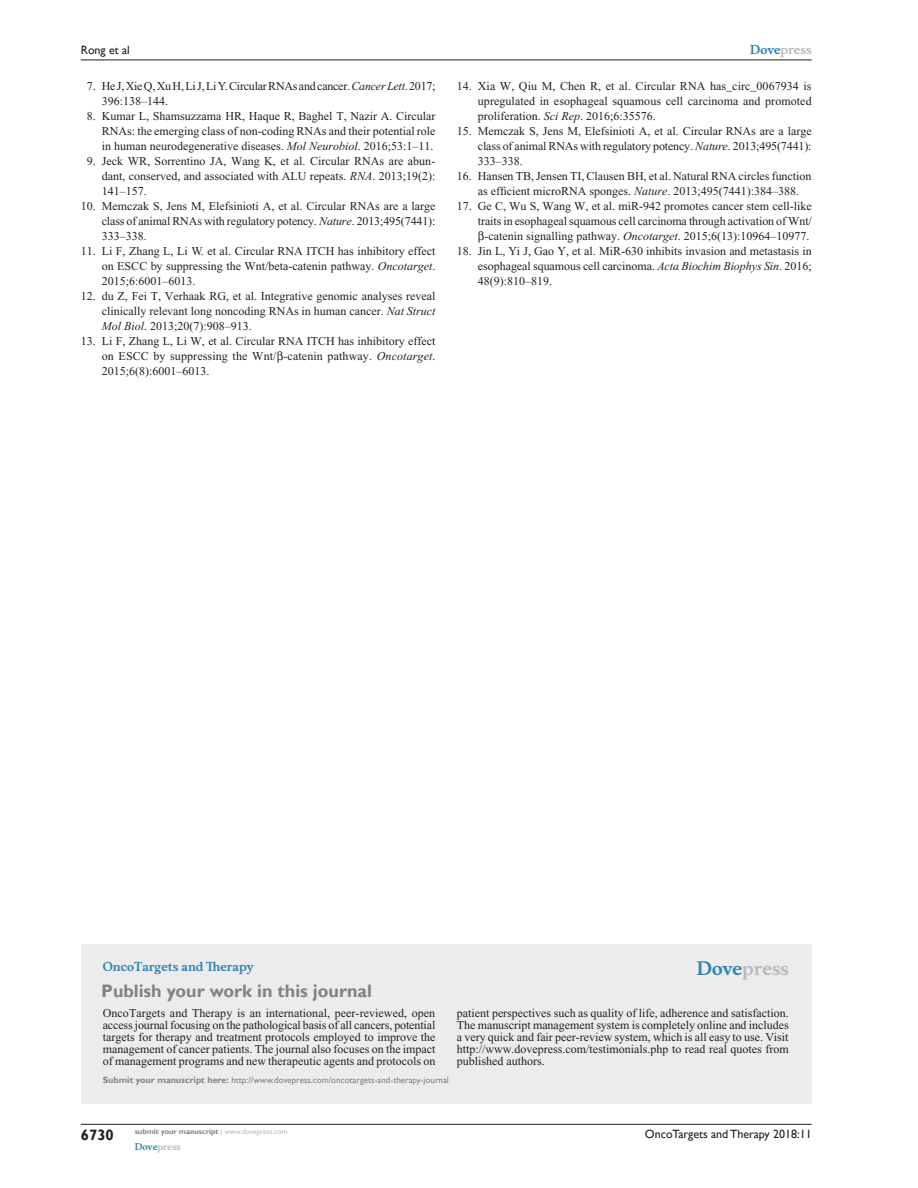
<style>
.page{position:relative;width:918px;height:1188px;background:#fff}
.page>*{position:absolute;margin:0;border:0;box-sizing:border-box;transform-origin:0 0}
.PromBx-H1{font:700 18px "Gill Sans";color:#808285}
.PromBx-Brand{font:700 18px "Musee";color:#b8b9bc}
.t1{font:700 15px "Gill Sans";color:#231f20}
.RefNL2{font:12px/15px "Times New Roman";color:#231f20;text-align:justify}
.PromBx-Tx{font:12px/12px "Times New Roman";color:#231f20;text-align:justify}
.RefNL2-2{font:12px/15px "Times New Roman";letter-spacing:-.02em;color:#231f20}
.t2{font:12px "Gill Sans";color:#231f20}
.PromBx-JrnlName{font:700 12px "Musee";color:#3485ae}
.t3{font:700 12px "Musee";color:#b8b9bc}
.PromBx-SubmitMssWebA{font:9px "Gill Sans";color:#808285}
.t4{font:700 9px "Musee";color:#b8b9bc}
.t5{font:700 7.5px "Gill Sans";color:#808285}
.s1{font-style:italic}
.s2{color:#3485ae}
.s3{font-weight:700}
.s4{font-weight:400;color:#b8b9bc}
</style>
<div class="page">
<div style="left:81px;top:944px;width:731px;height:159px;background:#ececee"></div>
<hr style="left:81px;top:1124px;width:731px;height:1px;background:#231f20">
<hr style="left:81px;top:60px;width:731px;height:1px;background:#231f20">
<p class="t2" style="left:81px;top:43px;width:51px">Rong et al</p>
<p class="RefNL2-2" style="left:102px;top:79px;width:335px;text-indent:-15px">7. He J, Xie Q, Xu H, Li J, Li Y. Circular RNAs and cancer. <span class="s1">Cancer Lett</span>. 2017;<br>396:138–144.</p>
<p class="RefNL2" style="left:102px;top:109px;width:335px;text-indent:-15px">8. Kumar L, Shamsuzzama HR, Haque R, Baghel T, Nazir A. Circular RNAs: the emerging class of non-coding RNAs and their potential role in human neurodegenerative diseases. <span class="s1">Mol Neurobiol</span>. 2016;53:1–11.</p>
<p class="RefNL2" style="left:102px;top:154px;width:335px;text-indent:-15px">9. Jeck WR, Sorrentino JA, Wang K, et al. Circular RNAs are abun&shy;dant, conserved, and associated with ALU repeats. <span class="s1">RNA</span>. 2013;19(2):<br>141–157.</p>
<p class="RefNL2" style="left:102px;top:199px;width:335px;text-indent:-21px">10. Memczak S, Jens M, Elefsinioti A, et al. Circular RNAs are a large class of animal RNAs with regulatory potency. <span class="s1">Nature</span>. 2013;495(7441):<br>333–338.</p>
<p class="RefNL2" style="left:102px;top:244px;width:335px;text-indent:-21px">11. Li F, Zhang L, Li W. et al. Circular RNA ITCH has inhibitory effect on ESCC by suppressing the Wnt/beta-catenin pathway. <span class="s1">Oncotarget</span>.<br>2015;6:6001–6013.</p>
<p class="RefNL2" style="left:102px;top:289px;width:335px;text-indent:-21px">12. du Z, Fei T, Verhaak RG, et al. Integrative genomic analyses reveal clinically relevant long noncoding RNAs in human cancer. <span class="s1">Nat Struct Mol Biol</span>. 2013;20(7):908–913.</p>
<p class="RefNL2" style="left:102px;top:334px;width:335px;text-indent:-21px">13. Li F, Zhang L, Li W, et al. Circular RNA ITCH has inhibitory effect on ESCC by suppressing the Wnt/ -catenin pathway. <span class="s1">Oncotarget</span>.<br>2015;6(8):6001–6013.</p>
<p class="t3" style="left:750px;top:43px;width:63px"><span class="s2">Dove</span>press</p>
<p class="RefNL2" style="left:478px;top:79px;width:335px;text-indent:-21px">14. Xia W, Qiu M, Chen R, et al. Circular RNA has_circ_0067934 is upregulated in esophageal squamous cell carcinoma and promoted proliferation. <span class="s1">Sci Rep</span>. 2016;6:35576.</p>
<p class="RefNL2" style="left:478px;top:124px;width:335px;text-indent:-21px">15. Memczak S, Jens M, Elefsinioti A, et al. Circular RNAs are a large class of animal RNAs with regulatory potency. <span class="s1">Nature</span>. 2013;495(7441):<br>333–338.</p>
<p class="RefNL2" style="left:478px;top:169px;width:335px;text-indent:-21px">16. Hansen TB, Jensen TI, Clausen BH, et al. Natural RNA circles function as efficient microRNA sponges. <span class="s1">Nature</span>. 2013;495(7441):384–388.</p>
<p class="RefNL2" style="left:457px;top:199px;width:357px;text-align:right">17. Ge C, Wu S, Wang W, et al. miR-942 promotes cancer stem cell-like traits in esophageal squamous cell carcinoma through activation of Wnt/ -catenin signalling pathway. <span class="s1">Oncotarget</span>. 2015;6(13):10964–10977.</p>
<p class="RefNL2" style="left:478px;top:244px;width:335px;text-indent:-21px">18. Jin L, Yi J, Gao Y, et al. MiR-630 inhibits invasion and metastasis in esophageal squamous cell carcinoma. <span class="s1">Acta Biochim Biophys Sin</span>. 2016; 48(9):810–819.</p>
<p class="PromBx-JrnlName" style="left:103px;top:959px;width:152px">OncoTargets and Therapy</p>
<p class="PromBx-H1" style="left:101px;top:980px;width:272px">Publish your work in this journal</p>
<p class="PromBx-Brand" style="left:697px;top:958px;width:94px"><span class="s2">Dove</span>press</p>
<p class="PromBx-Tx" style="left:103px;top:1007px;width:334px">OncoTargets and Therapy is an international, peer-reviewed, open access journal focusing on the pathological basis of all cancers, potential targets for therapy and treatment protocols employed to improve the management of cancer patients. The journal also focuses on the impact of management programs and new therapeutic agents and protocols on</p>
<p class="PromBx-Tx" style="left:457px;top:1007px;width:333px">patient perspectives such as quality of life, adherence and satisfaction.<br>The manuscript management system is completely online and includes a very quick and fair peer-review system, which is all easy to use. Visit http://www.dovepress.com/testimonials.php to read real quotes from published authors.</p>
<p class="PromBx-SubmitMssWebA" style="left:103px;top:1075px;width:348px"><span class="s3">Submit your manuscript here:</span> http://www.dovepress.com/oncotargets-and-therapy-journal</p>
<p class="t1" style="left:81px;top:1126px;width:35px">6730</p>
<p class="t5" style="left:135px;top:1127px;width:154px">submit your manuscript <span class="s4">| www.dovepress.com</span></p>
<p class="t4" style="left:135px;top:1141px;width:48px"><span class="s2">Dove</span>press</p>
<p class="t2" style="left:645px;top:1127px;width:168px">OncoTargets and Therapy 2018:11</p>
</div>
